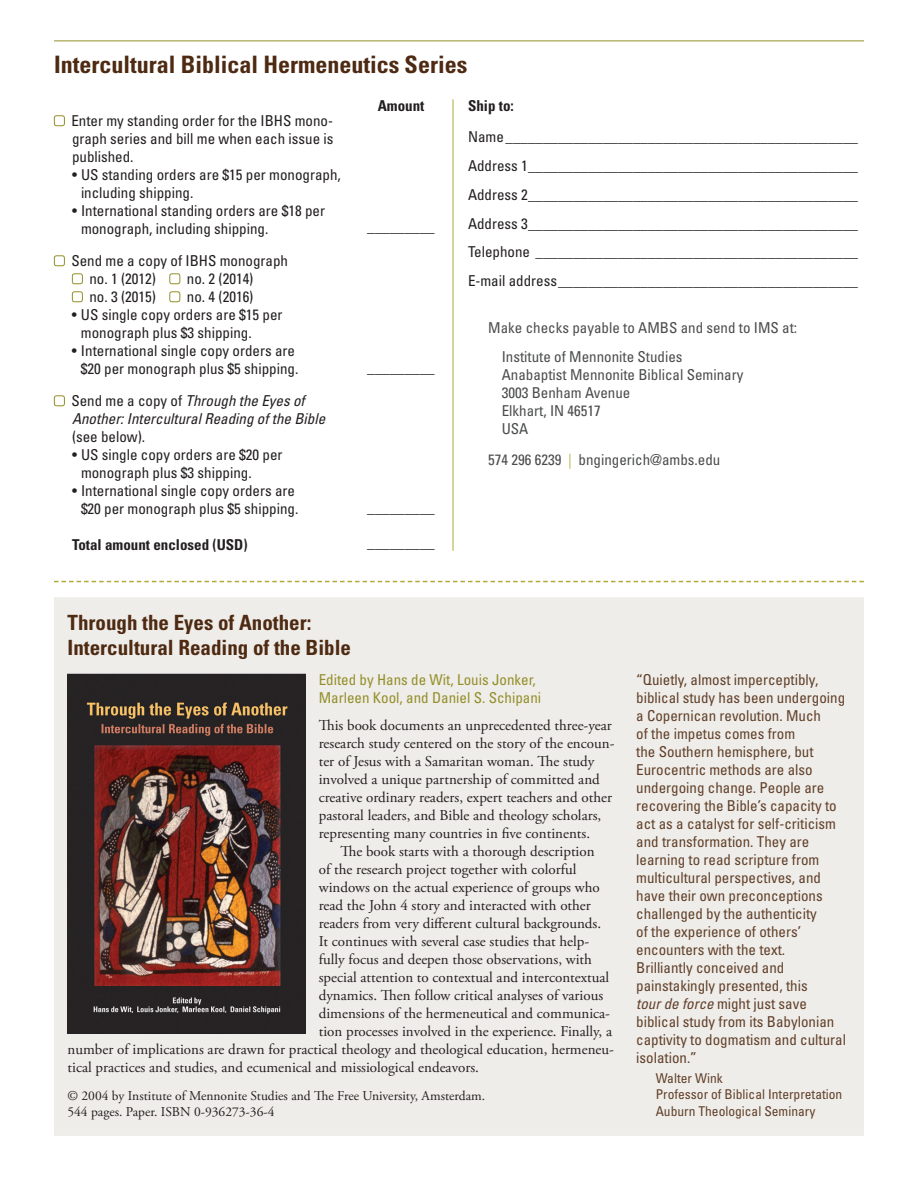
<style>
.page{position:relative;width:918px;height:1188px;background:#fff}
.page>*{position:absolute;margin:0;border:0;box-sizing:border-box;transform-origin:0 0}
.t1{font:700 condensed 24px "Univers";color:#4e2a12}
.t2{font:700 condensed 21px/25.2px "Univers";color:#4e2a12}
.t3{font:15px/18px "Adobe Garamond Pro";color:#231f20}
.t4{font:condensed 15px/18px "Univers";color:#231f20}
.t5{font:condensed 15px/18px "Univers";color:#61402a}
.t6{font:condensed 15px/18px "Univers";color:#4b4c4d}
.t7{font:700 condensed 15px "Univers";color:#231f20}
.t8{font:italic condensed 15px/18px "Univers";color:#231f20}
.t9{font:condensed 15px/18px "Univers";color:#938f2a}
.t10{font:13.5px/16.5px "Adobe Garamond Pro";color:#231f20}
.t11{font:condensed 13.5px/16.5px "Univers";color:#61402a}
.s1{font-style:normal}
.s2{color:#bbb44f}
.s3{font-style:italic}
</style>
<div class="page">
<div style="left:54px;top:115px;width:11px;height:11px;border:1px solid #938f2a;border-radius:2px"></div>
<div style="left:54px;top:255px;width:11px;height:11px;border:1px solid #938f2a;border-radius:2px"></div>
<div style="left:72px;top:273px;width:11px;height:11px;border:1px solid #938f2a;border-radius:2px"></div>
<div style="left:169px;top:273px;width:11px;height:11px;border:1px solid #938f2a;border-radius:2px"></div>
<div style="left:72px;top:291px;width:11px;height:11px;border:1px solid #938f2a;border-radius:2px"></div>
<div style="left:169px;top:291px;width:11px;height:11px;border:1px solid #938f2a;border-radius:2px"></div>
<div style="left:54px;top:395px;width:11px;height:11px;border:1px solid #938f2a;border-radius:2px"></div>
<hr style="left:54px;top:40px;width:810px;height:1px;background:#938f2a">
<svg style="left:54px;top:581px;width:810px;height:1px"></svg>
<div style="left:54px;top:597px;width:810px;height:539px;background:#efede9"></div>
<img style="left:68px;top:674px;width:238px;height:359px">
<hr style="left:453px;top:99px;width:1px;height:452px;background:#b0aa36">
<h1 class="t1" style="left:54px;top:50px;width:415px">Intercultural Biblical Hermeneutics Series</h1>
<p class="t4" style="left:71px;top:112px;width:264px;text-align:justify">Enter my standing order for the IBHS mono&shy;graph series and bill me when each issue is published.</p>
<p class="t4" style="left:81px;top:166px;width:261px;text-indent:-9px">• US standing orders are $15 per monograph, including shipping.</p>
<p class="t4" style="left:81px;top:202px;width:246px;text-indent:-9px">• International standing orders are $18 per monograph, including shipping.</p>
<p class="t4" style="left:89px;top:252px;width:200px;text-indent:-18px">Send me a copy of IBHS monograph no. 1 (2012)</p>
<p class="t4" style="left:187px;top:270px;width:68px">no. 2 (2014)</p>
<p class="t4" style="left:89px;top:288px;width:68px">no. 3 (2015)</p>
<p class="t4" style="left:187px;top:288px;width:68px">no. 4 (2016)</p>
<p class="t4" style="left:81px;top:306px;width:203px;text-indent:-9px">• US single copy orders are $15 per monograph plus $3 shipping.</p>
<p class="t4" style="left:72px;top:342px;width:228px;text-align:right">• International single copy orders are $20 per monograph plus $5 shipping.</p>
<p class="t8" style="left:71px;top:392px;width:255px"><span class="s1">Send me a copy of</span> Through the Eyes of<br>Another: Intercultural Reading of the Bible</p>
<p class="t4" style="left:72px;top:428px;width:75px">(see below).</p>
<p class="t4" style="left:81px;top:446px;width:203px;text-indent:-9px">• US single copy orders are $20 per monograph plus $3 shipping.</p>
<p class="t4" style="left:72px;top:482px;width:228px;text-align:right">• International single copy orders are $20 per monograph plus $5 shipping.</p>
<p class="t7" style="left:72px;top:536px;width:177px">Total amount enclosed (USD)</p>
<p class="t7" style="left:378px;top:97px;width:48px">Amount</p>
<p class="t7" style="left:367px;top:218px;width:69px">_________</p>
<p class="t7" style="left:367px;top:359px;width:69px">_________</p>
<p class="t7" style="left:367px;top:498px;width:69px">_________</p>
<p class="t7" style="left:367px;top:533px;width:69px">_________</p>
<p class="t7" style="left:468px;top:97px;width:47px">Ship to:</p>
<p class="t4" style="left:468px;top:122px;width:391px;line-height:28.8px;text-align:justify">Name_______________________________________________ Address 1____________________________________________ Address 2____________________________________________ Address 3____________________________________________ Telephone ___________________________________________ E-mail address________________________________________</p>
<p class="t6" style="left:502px;top:313px;width:297px;line-height:28.8px;text-indent:-13px">Make checks payable to AMBS and send to IMS at:<br>Institute of Mennonite Studies</p>
<p class="t6" style="left:502px;top:365px;width:243px">Anabaptist Mennonite Biblical Seminary<br>3003 Benham Avenue<br>Elkhart, IN 46517<br>USA</p>
<p class="t6" style="left:488px;top:450px;width:234px">574 296 6239 <span class="s2">|</span> bngingerich@ambs.edu</p>
<h2 class="t2" style="left:68px;top:610px;width:285px">Through the Eyes of Another:<br>Intercultural Reading of the Bible</h2>
<p class="t9" style="left:319px;top:671px;width:224px">Edited by Hans de Wit, Louis Jonker,<br>Marleen Kool, and Daniel S. Schipani</p>
<p class="t3" style="left:319px;top:717px;width:297px">This book documents an unprecedented three-year research study centered on the story of the encoun&shy;ter of Jesus with a Samaritan woman. The study involved a unique partnership of committed and creative ordinary readers, expert teachers and other pastoral leaders, and Bible and theology scholars, representing many countries in five continents.</p>
<p class="t3" style="left:340px;top:843px;width:256px">The book starts with a thorough description</p>
<p class="t3" style="left:319px;top:861px;width:259px">of the research project together with colorful</p>
<p class="t3" style="left:319px;top:879px;width:283px">windows on the actual experience of groups who</p>
<p class="t3" style="left:319px;top:897px;width:274px">read the John 4 story and interacted with other</p>
<p class="t3" style="left:319px;top:915px;width:284px">readers from very different cultural backgrounds.</p>
<p class="t3" style="left:319px;top:933px;width:272px">It continues with several case studies that help-</p>
<p class="t3" style="left:319px;top:951px;width:275px">fully focus and deepen those observations, with</p>
<p class="t3" style="left:319px;top:969px;width:292px">special attention to contextual and intercontextual</p>
<p class="t3" style="left:319px;top:987px;width:286px">dynamics. Then follow critical analyses of various</p>
<p class="t3" style="left:319px;top:1005px;width:293px">dimensions of the hermeneutical and communica-</p>
<p class="t3" style="left:319px;top:1023px;width:295px">tion processes involved in the experience. Finally, a</p>
<p class="t3" style="left:68px;top:1041px;width:548px">number of implications are drawn for practical theology and theological education, hermeneu-</p>
<p class="t3" style="left:68px;top:1059px;width:413px">tical practices and studies, and ecumenical and missiological endeavors.</p>
<p class="t10" style="left:67px;top:1088px;width:419px">© 2004 by Institute of Mennonite Studies and The Free University, Amsterdam.<br>544 pages. Paper. ISBN 0-936273-36-4</p>
<p class="t5" style="left:636px;top:671px;width:211px">“Quietly, almost imperceptibly, biblical study has been undergoing a Copernican revolution. Much<br>of the impetus comes from<br>the Southern hemisphere, but<br>Eurocentric methods are also undergoing change. People are recovering the Bible’s capacity to act as a catalyst for self-criticism and transformation. They are learning to read scripture from multicultural perspectives, and have their own preconceptions challenged by the authenticity<br>of the experience of others’ encounters with the text.<br>Brilliantly conceived and painstakingly presented, this<br><span class="s3">tour de force</span> might just save biblical study from its Babylonian captivity to dogmatism and cultural isolation.”</p>
<p class="t11" style="left:656px;top:1070px;width:188px">Walter Wink<br>Professor of Biblical Interpretation<br>Auburn Theological Seminary</p>
</div>
